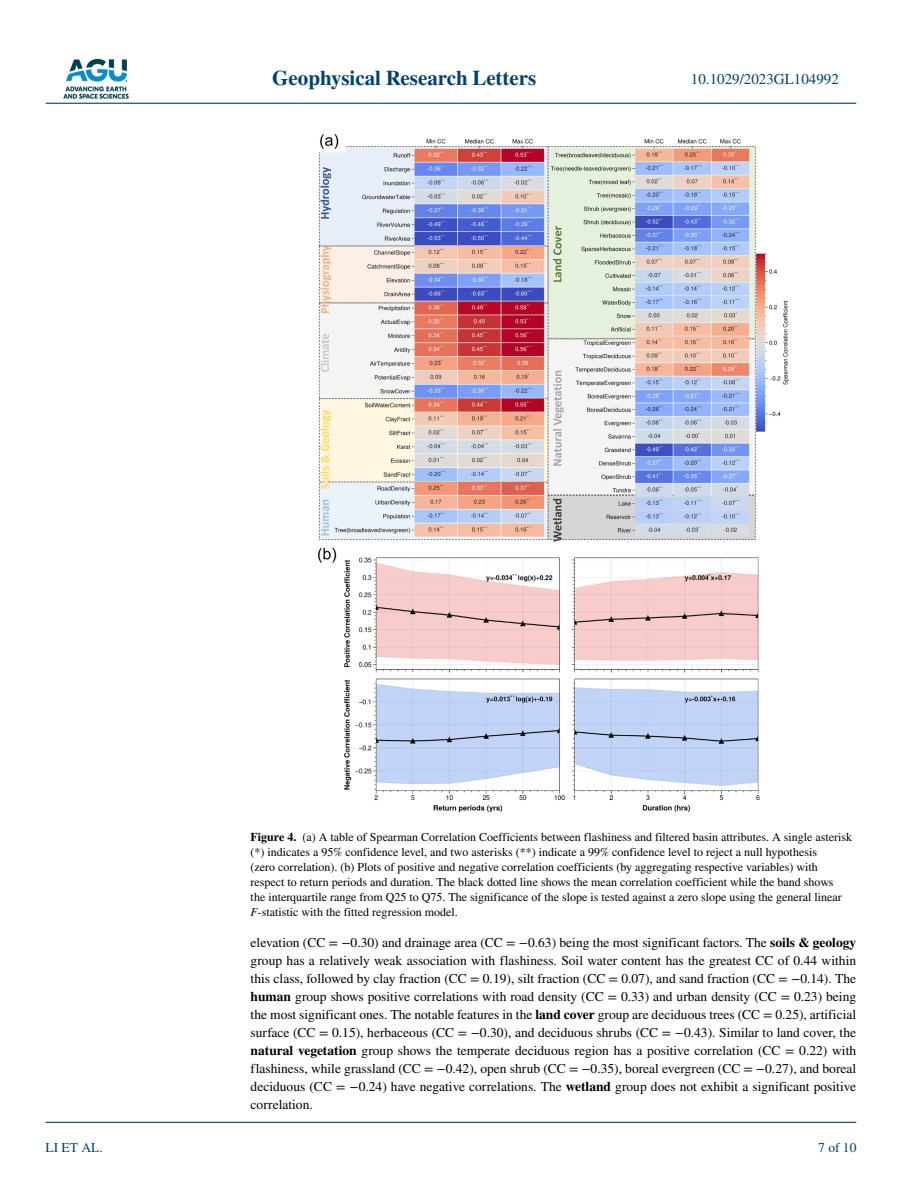
<style>
.page{position:relative;width:902px;height:1183px;background:#fff}
.page>*{position:absolute;margin:0;border:0;box-sizing:border-box;transform-origin:0 0}
.t1{font:700 21px "STIX";color:#004174}
.t2{font:15px "STIX";color:#004174}
.t3{font:13.5px/18px "STIX";color:#000;text-align:justify}
.t4{font:13.5px "STIX";color:#004174}
.t5{font:12px/15px "STIX";color:#000}
.s1{font-weight:700}
.s2{font-style:italic}
</style>
<div class="page">
<img style="left:63px;top:60px;width:65px;height:39px">
<hr style="left:46px;top:103px;width:810px;height:1px;background:#004174">
<hr style="left:46px;top:1121px;width:810px;height:1px;background:#004174">
<img style="left:318px;top:134px;width:471px;height:677px">
<h1 class="t1" style="left:272px;top:66px;width:265px">Geophysical Research Letters</h1>
<p class="t2" style="left:691px;top:69px;width:149px">10.1029/2023GL104992</p>
<p class="t4" style="left:45px;top:1138px;width:59px">LI ET AL.</p>
<p class="t5" style="left:250px;top:829px;width:603px"><span class="s1">Figure 4.</span> (a) A table of Spearman Correlation Coefficients between flashiness and filtered basin attributes. A single asterisk (*) indicates a 95% confidence level, and two asterisks (**) indicate a 99% confidence level to reject a null hypothesis<br>(zero correlation). (b) Plots of positive and negative correlation coefficients (by aggregating respective variables) with respect to return periods and duration. The black dotted line shows the mean correlation coefficient while the band shows<br>the interquartile range from Q25 to Q75. The significance of the slope is tested against a zero slope using the general linear <span class="s2">F</span>-statistic with the fitted regression model.</p>
<p class="t3" style="left:250px;top:933px;width:607px">elevation (CC = −0.30) and drainage area (CC = −0.63) being the most significant factors. The <span class="s1">soils &amp; geology </span>group has a relatively weak association with flashiness. Soil water content has the greatest CC of 0.44 within this class, followed by clay fraction (CC = 0.19), silt fraction (CC = 0.07), and sand fraction (CC = −0.14). The <span class="s1">human</span> group shows positive correlations with road density (CC = 0.33) and urban density (CC = 0.23) being the most significant ones. The notable features in the <span class="s1">land cover</span> group are deciduous trees (CC = 0.25), artificial surface (CC = 0.15), herbaceous (CC = −0.30), and deciduous shrubs (CC = −0.43). Similar to land cover, the <span class="s1">natural vegetation</span> group shows the temperate deciduous region has a positive correlation (CC = 0.22) with flashiness, while grassland (CC = −0.42), open shrub (CC = −0.35), boreal evergreen (CC = −0.27), and boreal deciduous (CC = −0.24) have negative correlations. The <span class="s1">wetland</span> group does not exhibit a significant positive correlation.</p>
<p class="t4" style="left:818px;top:1138px;width:40px">7 of 10</p>
</div>
